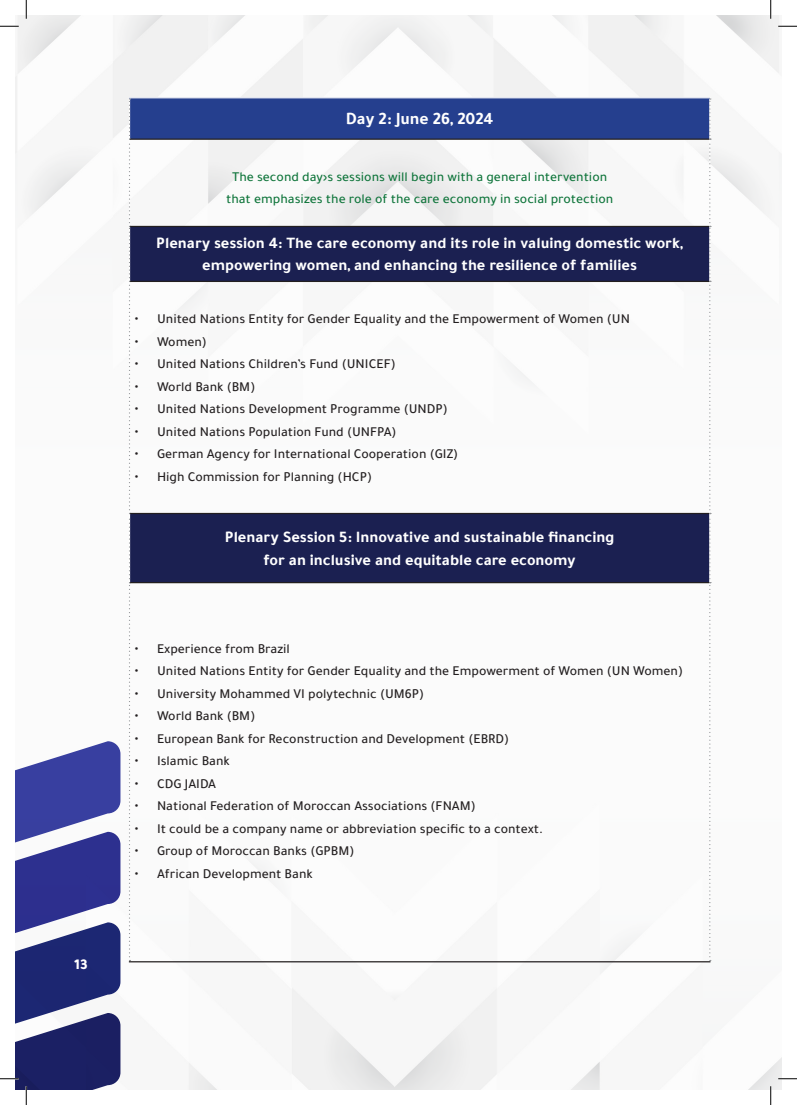
<style>
.page{position:relative;width:797px;height:1105px;background:#fff}
.page>*{position:absolute;margin:0;border:0;box-sizing:border-box;transform-origin:0 0}
.t1{font:700 17.5px "Tajawal";color:#fff}
.t2{font:700 16.25px/22.5px "Tajawal";color:#fff;text-align:center}
.t3{font:800 15px "Tajawal";color:#fff}
.t4{font:500 13.75px "Tajawal";color:#231f20}
.t5{font:500 13.75px "Tajawal";color:#0f753b}
</style>
<div class="page">
<img style="left:16px;top:16px;width:765px;height:1073px">
<div style="left:129px;top:98px;width:580px;height:41px;background:#253f8e"></div>
<svg style="left:130px;top:227px;width:579px;height:355px"></svg>
<hr style="left:130px;top:139px;width:579px;height:1px;background:#231f20">
<hr style="left:129px;top:97px;width:581px;height:1px;background:#fff">
<hr style="left:130px;top:226px;width:579px;height:1px;background:#231f20">
<hr style="left:130px;top:281px;width:579px;height:1px;background:#231f20">
<svg style="left:129px;top:98px;width:1px;height:863px"></svg>
<hr style="left:130px;top:513px;width:579px;height:1px;background:#231f20">
<svg style="left:709px;top:98px;width:1px;height:863px"></svg>
<hr style="left:130px;top:582px;width:579px;height:1px;background:#231f20">
<hr style="left:129px;top:961px;width:581px;height:1px;background:#231f20">
<svg style="left:0;top:25px;width:19px;height:2px"></svg>
<svg style="left:778px;top:25px;width:19px;height:2px"></svg>
<svg style="left:778px;top:1078px;width:19px;height:1px"></svg>
<svg style="left:25px;top:0;width:2px;height:19px"></svg>
<svg style="left:0;top:741px;width:120px;height:364px"></svg>
<svg style="left:770px;top:0;width:1px;height:19px"></svg>
<svg style="left:770px;top:1086px;width:1px;height:19px"></svg>
<p class="t3" style="left:74px;top:952px;width:15px">13</p>
<p class="t1" style="left:346px;top:105px;width:149px">Day 2: June 26, 2024</p>
<p class="t5" style="left:232px;top:167px;width:376px">The second day s› sessions will begin with a general intervention</p>
<p class="t5" style="left:226px;top:189px;width:389px">that emphasizes the role of the care economy in social protection</p>
<p class="t2" style="left:156px;top:231px;width:528px">Plenary session 4: The care economy and its role in valuing domestic work, empowering women, and enhancing the resilience of families</p>
<p class="t4" style="left:134px;top:309px;width:6px">•</p>
<p class="t4" style="left:157px;top:309px;width:474px">United Nations Entity for Gender Equality and the Empowerment of Women (UN</p>
<p class="t4" style="left:134px;top:332px;width:6px">•</p>
<p class="t4" style="left:157px;top:332px;width:51px">Women(</p>
<p class="t4" style="left:134px;top:354px;width:6px">•</p>
<p class="t4" style="left:157px;top:354px;width:240px">United Nations Children s’ Fund (UNICEF(</p>
<p class="t4" style="left:134px;top:377px;width:6px">•</p>
<p class="t4" style="left:157px;top:377px;width:100px">World Bank (BM(</p>
<p class="t4" style="left:134px;top:399px;width:6px">•</p>
<p class="t4" style="left:157px;top:399px;width:292px">United Nations Development Programme (UNDP(</p>
<p class="t4" style="left:134px;top:422px;width:6px">•</p>
<p class="t4" style="left:157px;top:422px;width:241px">United Nations Population Fund (UNFPA(</p>
<p class="t4" style="left:134px;top:444px;width:6px">•</p>
<p class="t4" style="left:157px;top:444px;width:303px">German Agency for International Cooperation (GIZ(</p>
<p class="t4" style="left:134px;top:467px;width:6px">•</p>
<p class="t4" style="left:157px;top:467px;width:216px">High Commission for Planning (HCP(</p>
<p class="t2" style="left:225px;top:525px;width:391px">Plenary Session 5: Innovative and sustainable financing</p>
<p class="t2" style="left:264px;top:548px;width:313px">for an inclusive and equitable care economy</p>
<p class="t4" style="left:134px;top:639px;width:6px">•</p>
<p class="t4" style="left:157px;top:639px;width:134px">Experience from Brazil</p>
<p class="t4" style="left:134px;top:661px;width:6px">•</p>
<p class="t4" style="left:157px;top:661px;width:527px">United Nations Entity for Gender Equality and the Empowerment of Women (UN Women(</p>
<p class="t4" style="left:134px;top:684px;width:6px">•</p>
<p class="t4" style="left:157px;top:684px;width:269px">University Mohammed VI polytechnic ( U M (P6</p>
<p class="t4" style="left:134px;top:706px;width:6px">•</p>
<p class="t4" style="left:157px;top:706px;width:100px">World Bank (BM(</p>
<p class="t4" style="left:134px;top:729px;width:6px">•</p>
<p class="t4" style="left:157px;top:729px;width:354px">European Bank for Reconstruction and Development (EBRD(</p>
<p class="t4" style="left:134px;top:751px;width:6px">•</p>
<p class="t4" style="left:157px;top:751px;width:74px">Islamic Bank</p>
<p class="t4" style="left:134px;top:774px;width:6px">•</p>
<p class="t4" style="left:157px;top:774px;width:61px">CDG JAIDA</p>
<p class="t4" style="left:134px;top:796px;width:6px">•</p>
<p class="t4" style="left:157px;top:796px;width:320px">National Federation of Moroccan Associations (FNAM(</p>
<p class="t4" style="left:134px;top:819px;width:6px">•</p>
<p class="t4" style="left:157px;top:819px;width:387px">It could be a company name or abbreviation specific to a context.</p>
<p class="t4" style="left:134px;top:841px;width:6px">•</p>
<p class="t4" style="left:157px;top:841px;width:199px">Group of Moroccan Banks (GPBM(</p>
<p class="t4" style="left:134px;top:864px;width:6px">•</p>
<p class="t4" style="left:157px;top:864px;width:157px">African Development Bank</p>
</div>
